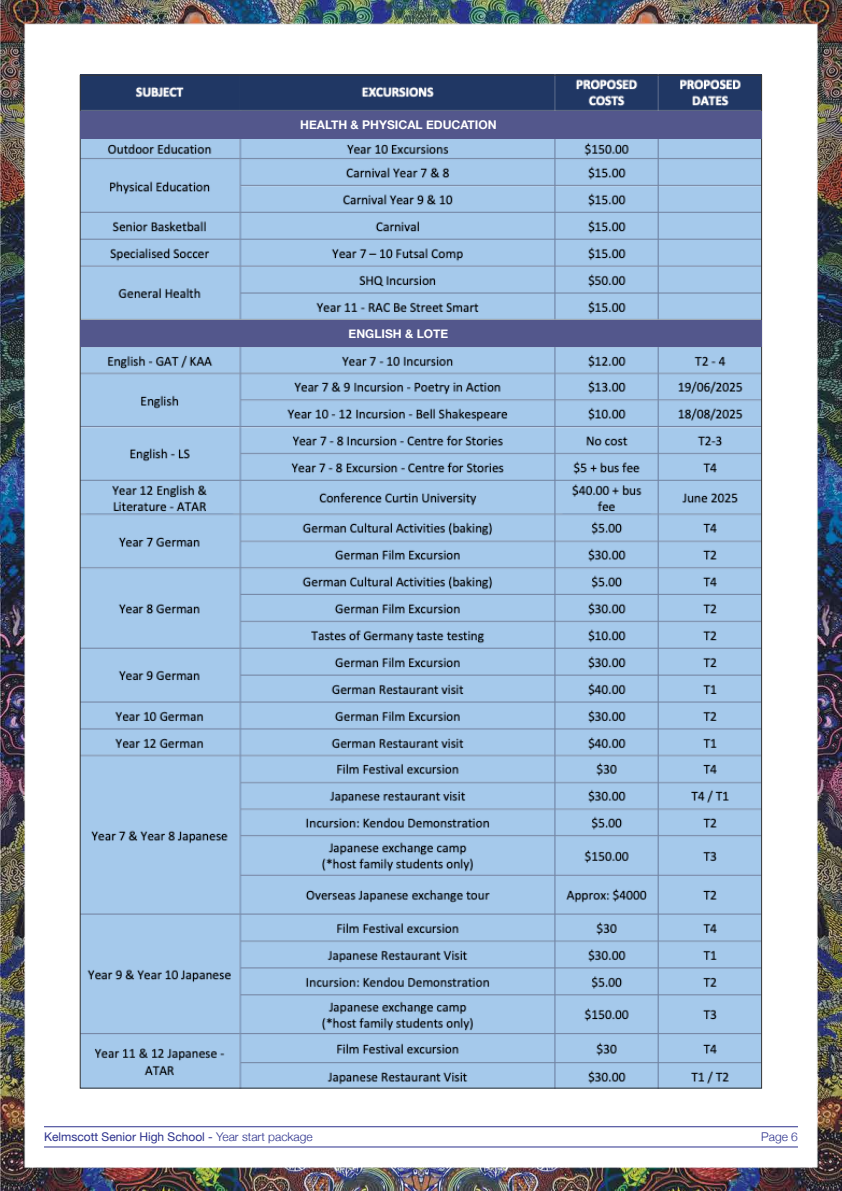
<style>
.page{position:relative;width:842px;height:1191px;background:#fff}
.page>*{position:absolute;margin:0;border:0;box-sizing:border-box;transform-origin:0 0}
.t1{font:12px "Helvetica Neue";color:#2c318c}
.t2{font:700 12px "Helvetica Neue";color:#fff}
.t3{font:300 12px "Helvetica Neue";color:#2c318c}
.s1{font-weight:300}
</style>
<div class="page">
<img style="left:0;top:0;width:842px;height:1191px">
<img style="left:80px;top:74px;width:682px;height:1012px">
<div style="left:80px;top:111px;width:682px;height:27px;background:#53578c"></div>
<div style="left:80px;top:320px;width:682px;height:26px;background:#53578c"></div>
<p class="t2" style="left:300px;top:116px;width:198px">HEALTH &amp; PHYSICAL EDUCATION</p>
<p class="t2" style="left:349px;top:324px;width:101px">ENGLISH &amp; LOTE</p>
<p class="t1" style="left:44px;top:1128px;width:270px">Kelmscott Senior High School - <span class="s1">Year start package</span></p>
<p class="t3" style="left:761px;top:1127px;width:38px">Page 6</p>
</div>
